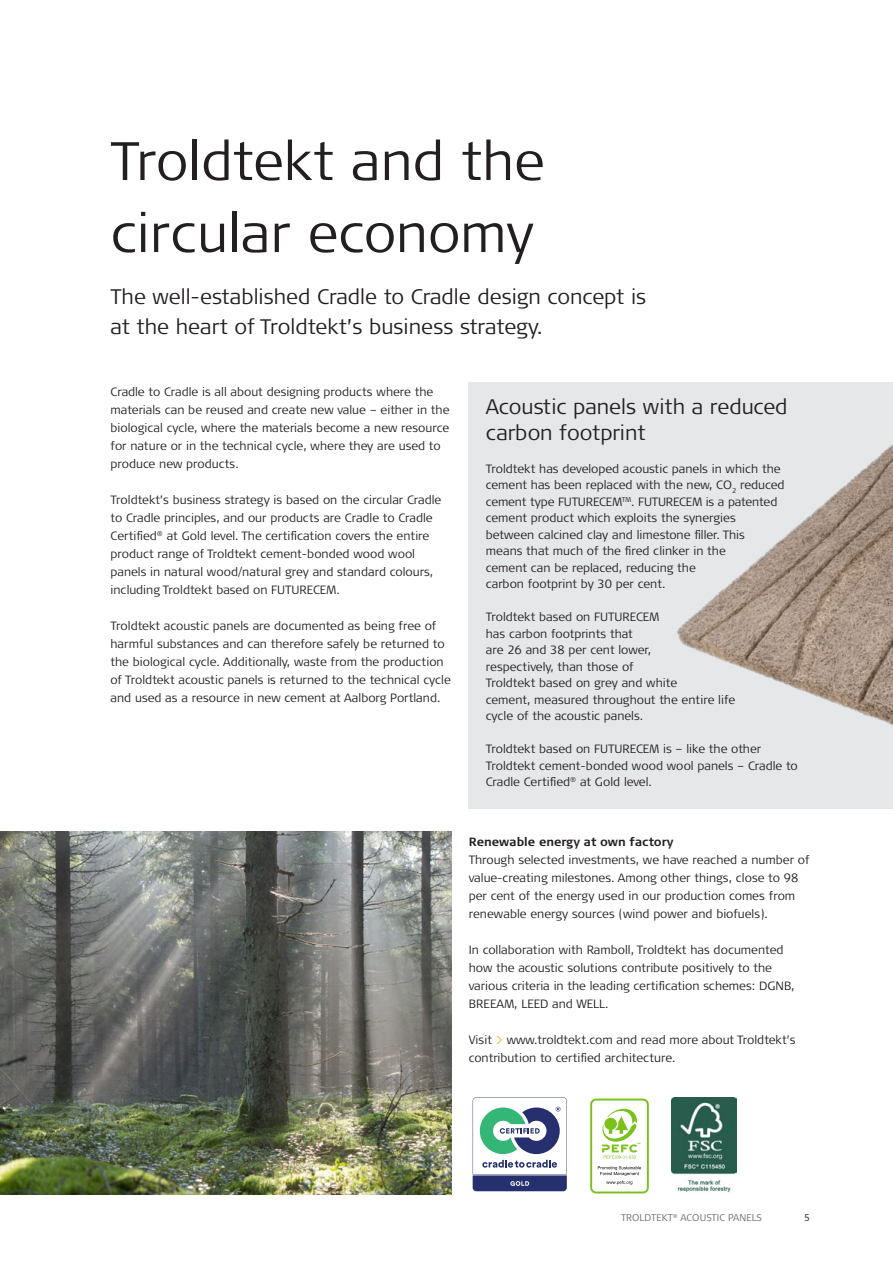
<style>
.page{position:relative;width:893px;height:1263px;background:#fff}
.page>*{position:absolute;margin:0;border:0;box-sizing:border-box;transform-origin:0 0}
.Heading{font:300 54px/72px "Signa Pro";color:#231f20}
.Ingress{font:300 21px/30px "Signa Pro";color:#231f20}
.Brødtekst{font:300 21px/25.5px "Signa Pro";color:#231f20}
.Brødtekst-2{font:300 12px/18px "Signa Pro";color:#231f20}
.Brødtekst-3{font:700 12px "Signa Pro";color:#231f20}
.t1{font:300 9.75px "Signa Pro";letter-spacing:.01em;color:#6c6d70}
.t2{font:300 9.75px "Signa Pro";color:#231f20}
.s1{color:#f9a51b}
</style>
<div class="page">
<img style="left:0;top:832px;width:452px;height:363px">
<div style="left:469px;top:383px;width:424px;height:426px;background:#e6e7e9"></div>
<img style="left:672px;top:1097px;width:64px;height:96px">
<svg style="left:473px;top:1097px;width:94px;height:94px"></svg>
<div style="left:590px;top:1098px;width:59px;height:95px;border:2px solid #7bc11b;border-radius:5px"></div>
<svg style="left:598px;top:1166px;width:43px;height:19px"></svg>
<svg style="left:602px;top:1109px;width:38px;height:50px"></svg>
<img style="left:594px;top:382px;width:299px;height:344px">
<p class="Heading" style="left:111px;top:123px;width:436px">Troldtekt and the circular economy</p>
<p class="Ingress" style="left:111px;top:280px;width:537px">The well-established Cradle to Cradle design concept is at the heart of Troldtekt’s business strategy.</p>
<p class="Brødtekst-2" style="left:111px;top:382px;width:340px">Cradle to Cradle is all about designing products where the materials can be reused and create new value – either in the biological cycle, where the materials become a new resource for nature or in the technical cycle, where they are used to produce new products.</p>
<p class="Brødtekst-2" style="left:111px;top:490px;width:332px">Troldtekt’s business strategy is based on the circular Cradle to Cradle principles, and our products are Cradle to Cradle Certified<sup>®</sup> at Gold level. The certification covers the entire product range of Troldtekt cement-bonded wood wool panels in natural wood/natural grey and standard colours, including Troldtekt based on FUTURECEM.</p>
<p class="Brødtekst-2" style="left:111px;top:616px;width:342px">Troldtekt acoustic panels are documented as being free of harmful substances and can therefore safely be returned to the biological cycle. Additionally, waste from the production of Troldtekt acoustic panels is returned to the technical cycle and used as a resource in new cement at Aalborg Portland.</p>
<p class="Brødtekst" style="left:486px;top:393px;width:303px">Acoustic panels with a reduced carbon footprint</p>
<p class="Brødtekst-2" style="left:486px;top:460px;width:300px;line-height:16.5px">Troldtekt has developed acoustic panels in which the cement has been replaced with the new, CO<sub>2</sub> reduced cement type FUTURECEM<sup>TM</sup>. FUTURECEM is a patented cement product which exploits the synergies between calcined clay and limestone filler. This means that much of the fired clinker in the<br>cement can be replaced, reducing the<br>carbon footprint by 30 per cent.</p>
<p class="Brødtekst-2" style="left:486px;top:608px;width:251px;line-height:16.5px">Troldtekt based on FUTURECEM<br>has carbon footprints that<br>are 26 and 38 per cent lower,<br>respectively, than those of<br>Troldtekt based on grey and white<br>cement, measured throughout the entire life cycle of the acoustic panels.</p>
<p class="Brødtekst-2" style="left:486px;top:740px;width:314px;line-height:16.5px">Troldtekt based on FUTURECEM is – like the other<br>Troldtekt cement-bonded wood wool panels – Cradle to<br>Cradle Certified<sup>®</sup> at Gold level.</p>
<p class="Brødtekst-3" style="left:469px;top:834px;width:206px">Renewable energy at own factory</p>
<p class="Brødtekst-2" style="left:469px;top:850px;width:342px">Through selected investments, we have reached a number of value-creating milestones. Among other things, close to 98 per cent of the energy used in our production comes from renewable energy sources (wind power and biofuels).</p>
<p class="Brødtekst-2" style="left:469px;top:940px;width:327px">In collaboration with Ramboll, Troldtekt has documented how the acoustic solutions contribute positively to the various criteria in the leading certification schemes: DGNB, BREEAM, LEED and WELL.</p>
<p class="Brødtekst-2" style="left:469px;top:1030px;width:328px">Visit <span class="s1">&gt;</span> www.troldtekt.com and read more about Troldtekt’s contribution to certified architecture.</p>
<p class="t1" style="left:621px;top:1211px;width:142px">TROLDTEKT<sup>®</sup> ACOUSTIC PANELS</p>
<p class="t2" style="left:804px;top:1211px;width:7px">5</p>
</div>
